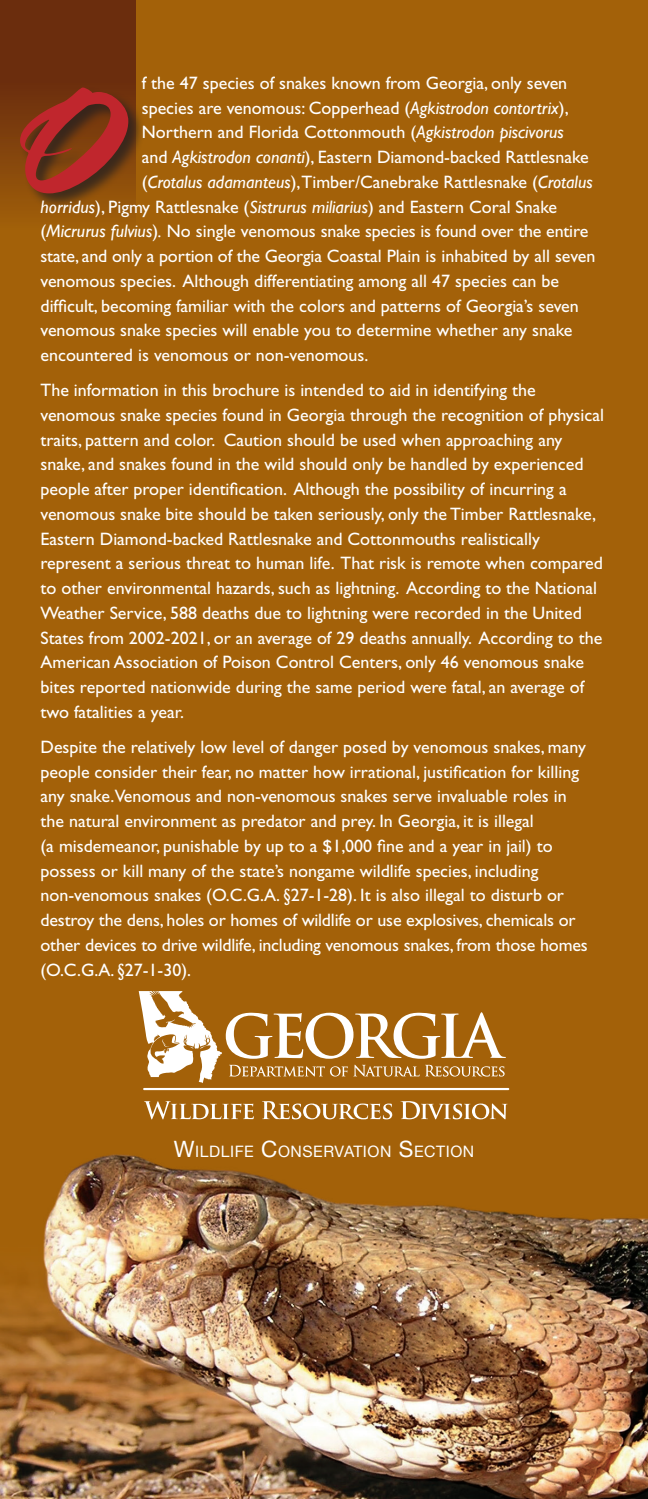
<style>
.page{position:relative;width:648px;height:1499px;background:#fff}
.page>*{position:absolute;margin:0;border:0;box-sizing:border-box;transform-origin:0 0}
.t1{font:135px "Bustamalaka";color:#c0262d}
.t2{font:18px/24.8px "Gill Sans Std";color:#fff}
.t3{font:15.75px "Helvetica Neue";letter-spacing:.035em;color:#fff}
.s1{font-family:"Gill Sans";font-style:italic}
.s2{font-size:22.5px}
</style>
<div class="page">
<img style="left:0;top:0;width:648px;height:1498px">
<div style="left:0;top:0;width:135px;height:239px;background:linear-gradient(to bottom,#5e210e,#9d5c0a)"></div>
<div style="left:19px;top:87px;width:126px;height:123px;background:#231f20;opacity:.75"></div>
<svg style="left:144px;top:1101px;width:110px;height:18px"></svg>
<svg style="left:262px;top:1101px;width:130px;height:18px"></svg>
<svg style="left:401px;top:1101px;width:107px;height:18px"></svg>
<hr style="left:143px;top:1088px;width:366px;height:2px;background:#fff">
<svg style="left:139px;top:991px;width:367px;height:92px"></svg>
<p class="t2" style="left:142px;top:70px;width:427px">f the 47 species of snakes known from Georgia, only seven</p>
<p class="t2" style="left:142px;top:95px;width:428px">species are venomous: Copperhead (<span class="s1">Agkistrodon contortrix</span>),</p>
<p class="t2" style="left:142px;top:120px;width:424px">Northern and Florida Cottonmouth (<span class="s1">Agkistrodon piscivorus</span></p>
<p class="t2" style="left:142px;top:145px;width:449px">and <span class="s1">Agkistrodon conanti</span>), Eastern Diamond-backed Rattlesnake</p>
<p class="t2" style="left:142px;top:169px;width:453px">(<span class="s1">Crotalus adamanteus</span>),Timber/Canebrake Rattlesnake (<span class="s1">Crotalus</span></p>
<p class="t2" style="left:40px;top:194px;width:518px"><span class="s1">horridus</span>), Pigmy Rattlesnake (<span class="s1">Sistrurus miliarius</span>) and Eastern Coral Snake</p>
<p class="t2" style="left:40px;top:219px;width:549px">(<span class="s1">Micrurus fulvius</span>)<span class="s1">.</span> No single venomous snake species is found over the entire</p>
<p class="t2" style="left:40px;top:244px;width:556px">state, and only a portion of the Georgia Coastal Plain is inhabited by all seven</p>
<p class="t2" style="left:40px;top:268px;width:520px">venomous species. Although differentiating among all 47 species can be</p>
<p class="t2" style="left:40px;top:293px;width:540px">difficult, becoming familiar with the colors and patterns of Georgia’s seven</p>
<p class="t2" style="left:40px;top:318px;width:533px">venomous snake species will enable you to determine whether any snake</p>
<p class="t2" style="left:40px;top:343px;width:329px">encountered is venomous or non-venomous.</p>
<p class="t2" style="left:40px;top:378px;width:565px">The information in this brochure is intended to aid in identifying the venomous snake species found in Georgia through the recognition of physical traits, pattern and color. Caution should be used when approaching any snake, and snakes found in the wild should only be handled by experienced people after proper identification. Although the possibility of incurring a venomous snake bite should be taken seriously, only the Timber Rattlesnake, Eastern Diamond-backed Rattlesnake and Cottonmouths realistically represent a serious threat to human life. That risk is remote when compared to other environmental hazards, such as lightning. According to the National Weather Service, 588 deaths due to lightning were recorded in the United States from 2002-2021, or an average of 29 deaths annually. According to the American Association of Poison Control Centers, only 46 venomous snake bites reported nationwide during the same period were fatal, an average of two fatalities a year.</p>
<p class="t2" style="left:40px;top:734px;width:549px">Despite the relatively low level of danger posed by venomous snakes, many people consider their fear, no matter how irrational, justification for killing any snake.Venomous and non-venomous snakes serve invaluable roles in the natural environment as predator and prey. In Georgia, it is illegal<br>(a misdemeanor, punishable by up to a $1,000 fine and a year in jail) to possess or kill many of the state’s nongame wildlife species, including non-venomous snakes (O.C.G.A. §27-1-28). It is also illegal to disturb or destroy the dens, holes or homes of wildlife or use explosives, chemicals or other devices to drive wildlife, including venomous snakes, from those homes (O.C.G.A. §27-1-30).</p>
<p class="t1" style="left:7px;top:62px;width:113px">O</p>
<p class="t3" style="left:174px;top:1139px;width:302px"><span class="s2">W</span>ILDLIFE <span class="s2">C</span>ONSERVATION <span class="s2">S</span>ECTION</p>
</div>
